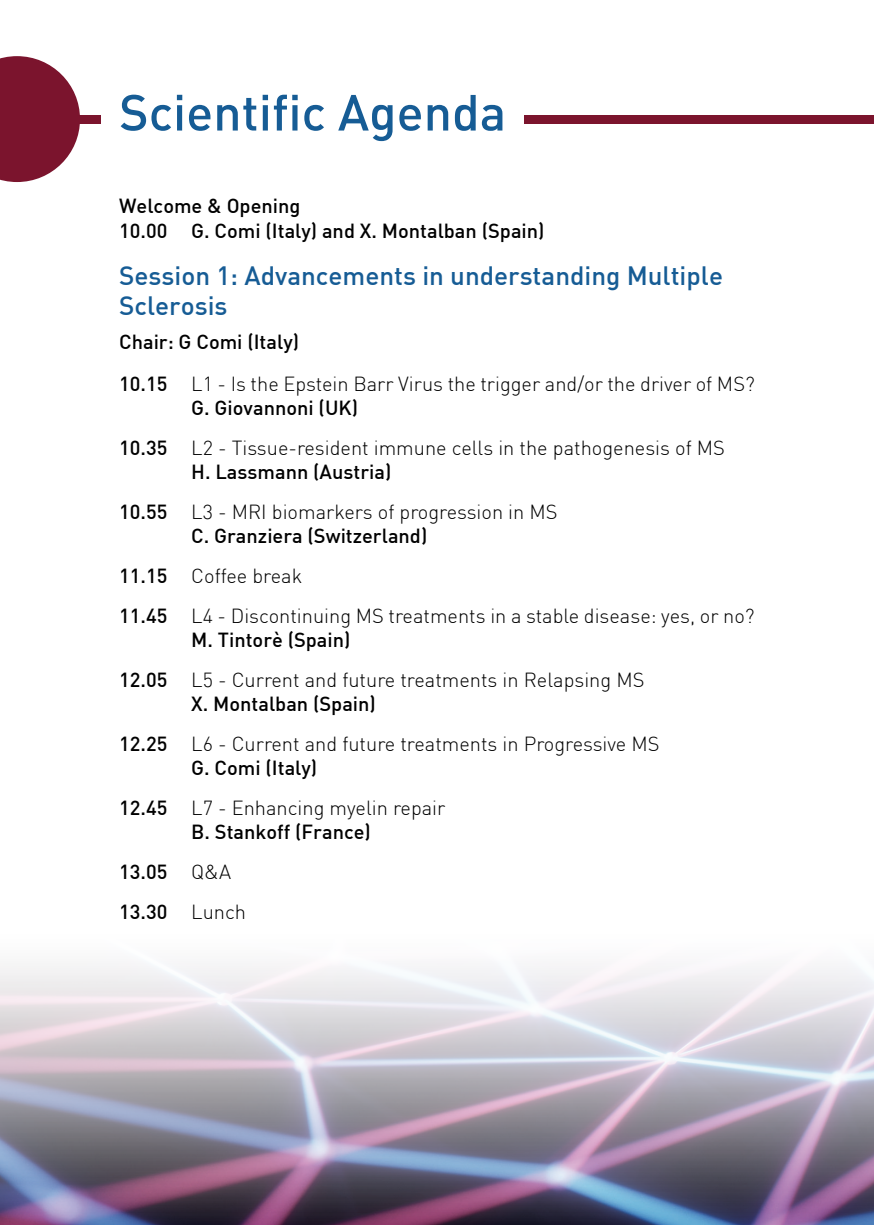
<style>
.page{position:relative;width:874px;height:1225px;background:#fff}
.page>*{position:absolute;margin:0;border:0;box-sizing:border-box;transform-origin:0 0}
.Title_Paragraph{font:500 50px "DIN";color:#165c95}
.Font_Sessioni{font:500 26px/30px "DIN";color:#165c95}
.Body_Agenda{font:300 20px "DIN";color:#000}
.Boldy_Agenda{font:500 20px "DIN";color:#000}
.Boldy_Text{font:500 20px "DIN";color:#000}
.Body_Agenda-2{font:500 20px "DIN";color:#000}
.s1{font-weight:500}
.s2{font-weight:300}
</style>
<div class="page">
<img style="left:0;top:966px;width:873px;height:259px">
<div style="left:0;top:115px;width:101px;height:8px;background:#7b142d"></div>
<div style="left:524px;top:115px;width:349px;height:8px;background:#7b142d"></div>
<svg style="left:0;top:56px;width:80px;height:126px"></svg>
<p class="Title_Paragraph" style="left:119px;top:81px;width:388px">Scientific Agenda</p>
<p class="Boldy_Text" style="left:119px;top:193px;width:183px">Welcome &amp; Opening</p>
<p class="Boldy_Text" style="left:119px;top:218px;width:426px">10.00 G. Comi (Italy) and X. Montalban (Spain)</p>
<p class="Font_Sessioni" style="left:119px;top:260px;width:605px">Session 1: Advancements in understanding Multiple<br>Sclerosis</p>
<p class="Boldy_Text" style="left:119px;top:329px;width:181px">Chair: G Comi (Italy)</p>
<p class="Body_Agenda" style="left:119px;top:371px;width:637px"><span class="s1">10.15</span> L1 - Is the Epstein Barr Virus the trigger and/or the driver of MS?</p>
<p class="Boldy_Agenda" style="left:191px;top:394px;width:168px">G. Giovannoni (UK)</p>
<p class="Body_Agenda" style="left:119px;top:435px;width:607px"><span class="s1">10.35</span> L2 - Tissue-resident immune cells in the pathogenesis of MS</p>
<p class="Boldy_Agenda" style="left:191px;top:458px;width:201px">H. Lassmann (Austria)</p>
<p class="Body_Agenda" style="left:119px;top:499px;width:439px"><span class="s1">10.55</span> L3 - MRI biomarkers of progression in MS</p>
<p class="Boldy_Agenda" style="left:191px;top:522px;width:237px">C. Granziera (Switzerland)</p>
<p class="Body_Agenda" style="left:119px;top:563px;width:184px"><span class="s1">11.15</span> Coffee break</p>
<p class="Body_Agenda" style="left:119px;top:603px;width:636px"><span class="s1">11.45</span> L4 - Discontinuing MS treatments in a stable disease: yes, or no?</p>
<p class="Boldy_Agenda" style="left:191px;top:626px;width:161px">M. Tintorè (Spain)</p>
<p class="Body_Agenda" style="left:119px;top:667px;width:526px"><span class="s1">12.05</span> L5 - Current and future treatments in Relapsing MS</p>
<p class="Body_Agenda-2" style="left:191px;top:690px;width:186px">X. Montalban (Spain)</p>
<p class="Body_Agenda" style="left:119px;top:731px;width:541px"><span class="s1">12.25</span> L6 - Current and future treatments in Progressive MS</p>
<p class="Boldy_Agenda" style="left:191px;top:754px;width:127px">G. Comi (Italy)</p>
<p class="Body_Agenda" style="left:119px;top:795px;width:327px"><span class="s1">12.45</span> L7 - Enhancing myelin repair</p>
<p class="Body_Agenda-2" style="left:191px;top:818px;width:181px">B. Stankoff (France)</p>
<p class="Body_Agenda-2" style="left:119px;top:858px;width:113px">13.05 <span class="s2">Q&amp;A</span></p>
<p class="Body_Agenda-2" style="left:119px;top:898px;width:128px">13.30 <span class="s2">Lunch</span></p>
</div>
